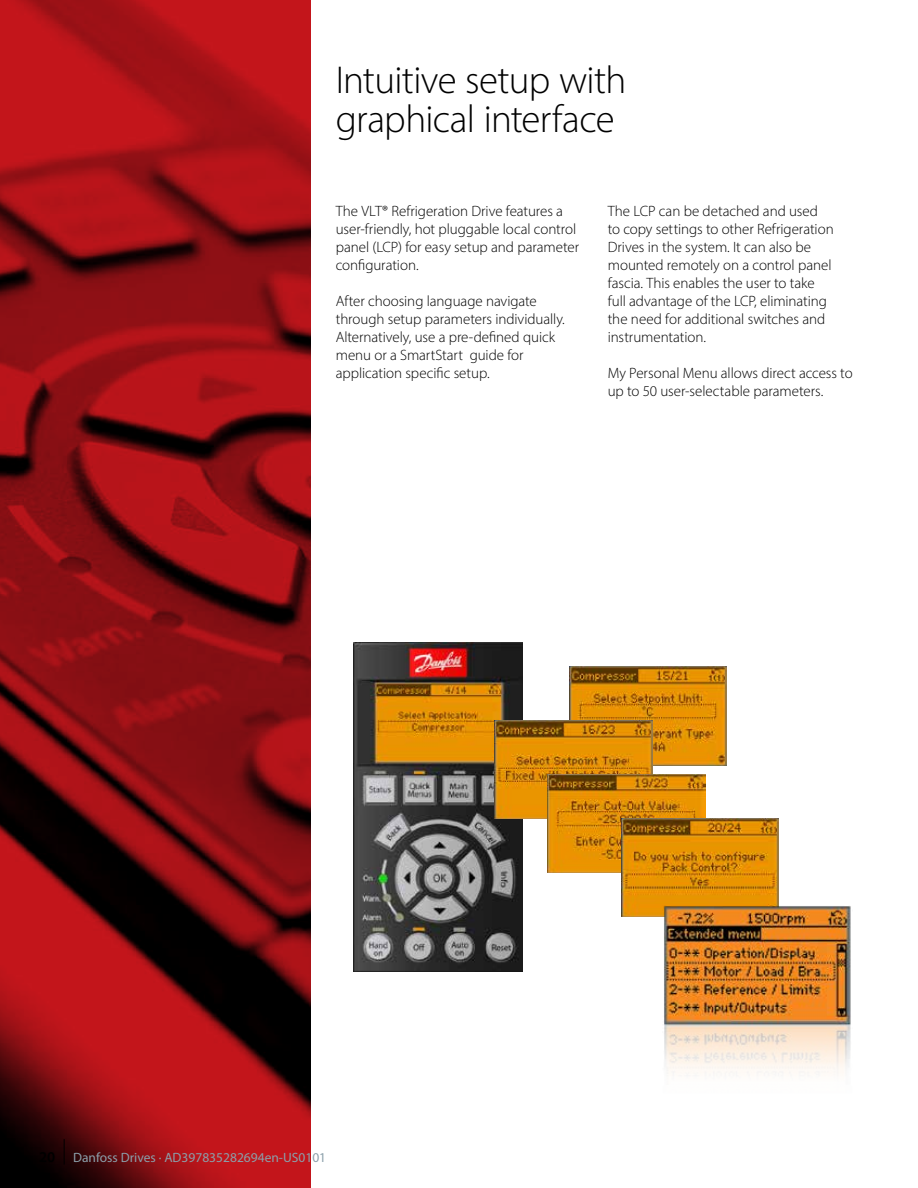
<style>
.page{position:relative;width:918px;height:1188px;background:#fff}
.page>*{position:absolute;margin:0;border:0;box-sizing:border-box;transform-origin:0 0}
.t1{font:300 39px/39px "Myriad Pro";letter-spacing:-.015em;color:#000}
.t2{font:300 15px/18px "Myriad Pro";letter-spacing:-.005em;color:#000}
.t3{font:13.5px "Myriad Pro";color:#8b9faa}
.s1{font-weight:600;font-size:15px;color:#000}
</style>
<div class="page">
<img style="left:0;top:0;width:310px;height:1188px">
<img style="left:354px;top:642px;width:168px;height:329px">
<img style="left:569px;top:667px;width:158px;height:98px">
<img style="left:495px;top:720px;width:157px;height:99px">
<img style="left:548px;top:775px;width:157px;height:98px">
<img style="left:621px;top:819px;width:158px;height:98px">
<img style="left:637px;top:905px;width:214px;height:169px">
<svg style="left:64px;top:1139px;width:1px;height:26px"></svg>
<h1 class="t1" style="left:336px;top:60px;width:292px">Intuitive setup with graphical interface</h1>
<p class="t2" style="left:336px;top:202px;width:245px">The VLT® Refrigeration Drive features a user-friendly, hot pluggable local control panel (LCP) for easy setup and parameter configuration.</p>
<p class="t2" style="left:336px;top:292px;width:231px">After choosing language navigate through setup parameters individually.<br>Alternatively, use a pre-defined quick menu or a SmartStart guide for application specific setup.</p>
<p class="t2" style="left:608px;top:202px;width:227px">The LCP can be detached and used to copy settings to other Refrigeration Drives in the system. It can also be mounted remotely on a control panel fascia. This enables the user to take full advantage of the LCP, eliminating the need for additional switches and instrumentation.</p>
<p class="t2" style="left:608px;top:364px;width:246px">My Personal Menu allows direct access to up to 50 user-selectable parameters.</p>
<p class="t3" style="left:39px;top:1150px;width:289px"><span class="s1">20</span> Danfoss Drives · AD397835282694en-US0101</p>
</div>
